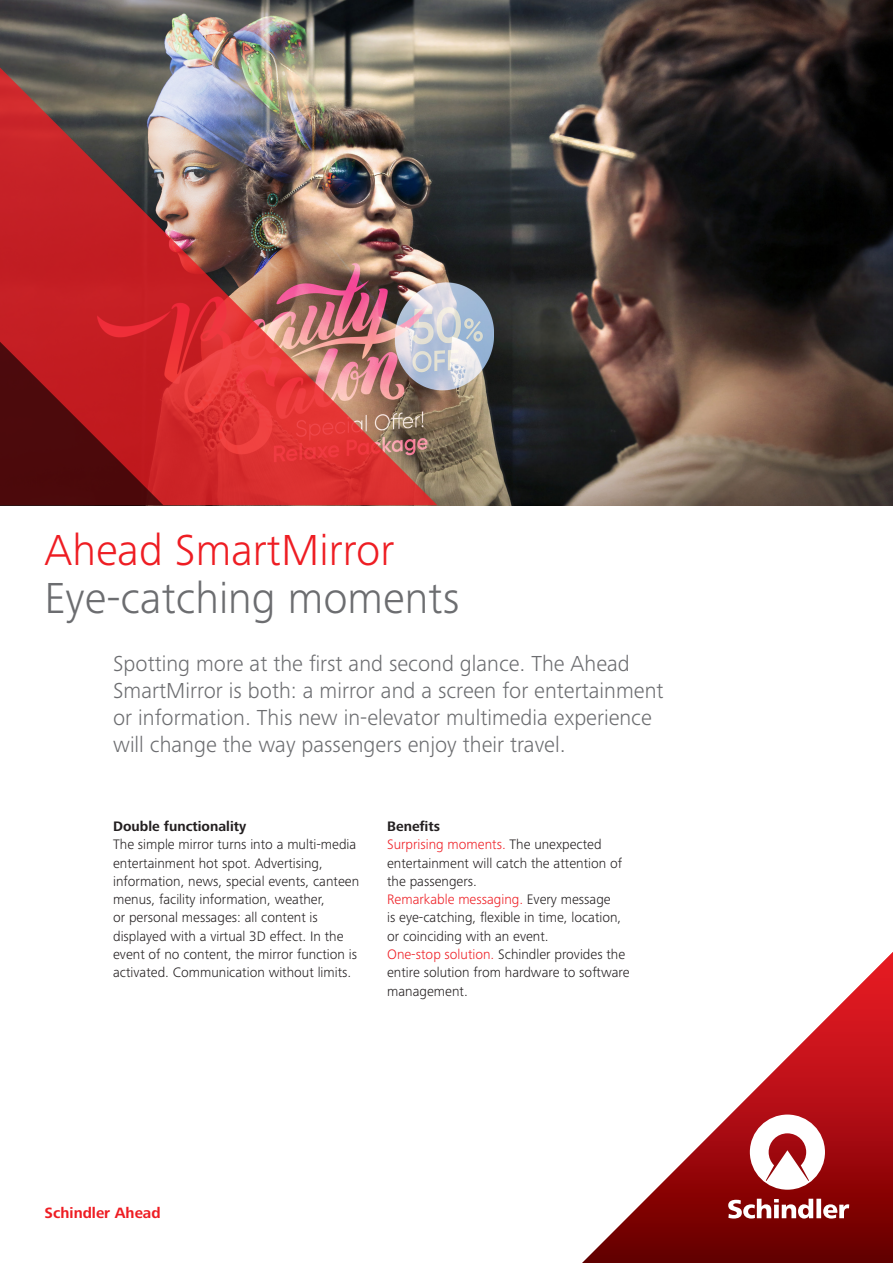
<style>
.page{position:relative;width:893px;height:1263px;background:#fff}
.page>*{position:absolute;margin:0;border:0;box-sizing:border-box;transform-origin:0 0}
.t1{font:300 45px "Frutiger Next LTW1 G";color:#6c6d70}
.t2{font:300 45px "Frutiger Next LTW1 G";color:#ee1d23}
.t3{font:300 22.5px/27px "Frutiger Next LTW1 G";color:#6c6d70}
.t4{font:700 15.45px "Frutiger Next LTW1 G";color:#ee1d23}
.t5{font:300 14.25px "Frutiger Next LTW1 G";color:#231f20}
.t6{font:300 14.25px "Frutiger Next LTW1 G";color:#ee1d23}
.t7{font:700 14.25px "Frutiger Next LTW1 G";color:#231f20}
.s1{color:#231f20}
.s2{color:#ee1d23}
</style>
<div class="page">
<svg style="left:582px;top:952px;width:311px;height:311px"></svg>
<svg style="left:728px;top:1114px;width:121px;height:104px"></svg>
<img style="left:437px;top:0;width:456px;height:505px">
<img style="left:163px;top:0;width:274px;height:505px">
<svg style="left:0;top:0;width:163px;height:505px;background:#922c2e"></svg>
<p class="t2" style="left:45px;top:524px;width:351px">Ahead SmartMirror</p>
<h1 class="t1" style="left:45px;top:572px;width:416px">Eye-catching moments</h1>
<h3 class="t3" style="left:113px;top:650px;width:552px">Spotting more at the frst and second glance. The Ahead SmartMirror is both: a mirror and a screen for entertainment or information. This new in-elevator multimedia experience will change the way passengers enjoy their travel.</h3>
<h5 class="t7" style="left:113px;top:818px;width:135px">Double functionality</h5>
<h5 class="t7" style="left:387px;top:818px;width:55px">Benefts</h5>
<p class="t5" style="left:113px;top:836px;width:245px">The simple mirror turns into a multi-media</p>
<p class="t6" style="left:387px;top:836px;width:216px">Surprising moments. <span class="s1">The unexpected</span></p>
<p class="t5" style="left:113px;top:855px;width:211px">entertainment hot spot. Advertising,</p>
<p class="t5" style="left:387px;top:855px;width:236px">entertainment will catch the attention of</p>
<p class="t5" style="left:113px;top:873px;width:248px">information, news, special events, canteen</p>
<p class="t5" style="left:387px;top:873px;width:91px">the passengers.</p>
<p class="t5" style="left:113px;top:891px;width:213px">menus, facility information, weather,</p>
<p class="t6" style="left:387px;top:891px;width:225px">Remarkable messaging. <span class="s1">Every message</span></p>
<p class="t5" style="left:113px;top:909px;width:206px">or personal messages: all content is</p>
<p class="t5" style="left:387px;top:909px;width:236px">is eye-catching, fexible in time, location,</p>
<p class="t5" style="left:113px;top:928px;width:232px">displayed with a virtual 3D effect. In the</p>
<p class="t5" style="left:387px;top:928px;width:163px">or coinciding with an event.</p>
<p class="t5" style="left:113px;top:946px;width:245px">event of no content, the mirror function is</p>
<p class="t5" style="left:387px;top:946px;width:240px"><span class="s2">One-stop solution.</span> Schindler provides the</p>
<p class="t5" style="left:113px;top:964px;width:240px">activated. Communication without limits.</p>
<p class="t5" style="left:387px;top:964px;width:244px">entire solution from hardware to software</p>
<p class="t5" style="left:387px;top:982px;width:82px">management.</p>
<p class="t4" style="left:45px;top:1204px;width:117px">Schindler Ahead</p>
</div>
